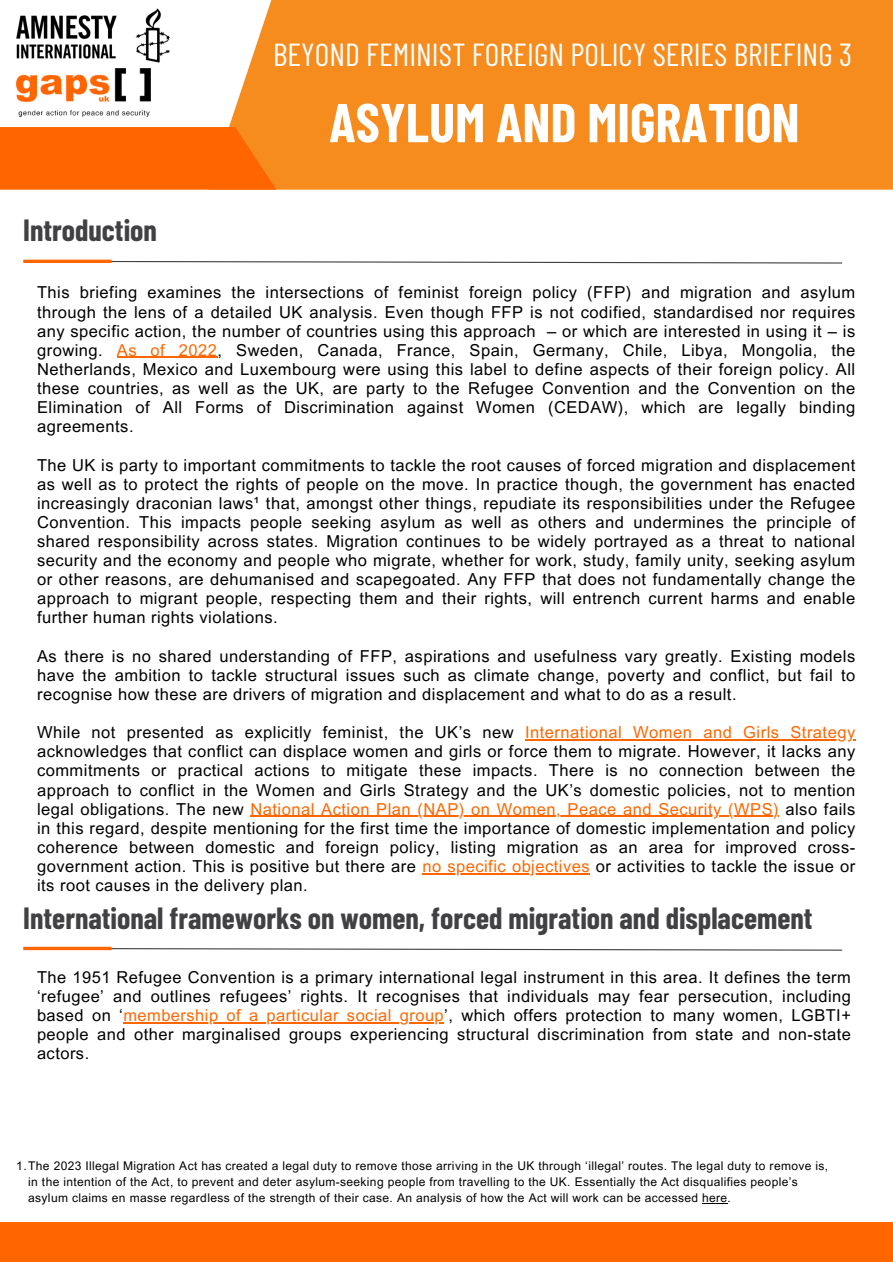
<style>
.page{position:relative;width:893px;height:1264px;background:#fff}
.page>*{position:absolute;margin:0;border:0;box-sizing:border-box;transform-origin:0 0}
.t1{font:700 54.6px "Barlow Condensed";color:#fff}
.t2{font:31.8px "Barlow Condensed";color:#fff}
.t3{font:700 30px "Barlow Condensed";color:#414042}
.t4{font:16.5px/19px "Arial MT Pro";letter-spacing:.03em;color:#000;text-align:justify}
.t5{font:16.35px/19px "Arial MT Pro";letter-spacing:.03em;color:#000;text-align:justify}
.t6{font:12px/16px "Arial MT Pro";letter-spacing:.03em;color:#000}
.s1{color:#f60}
</style>
<div class="page">
<div style="left:0;top:1222px;width:892px;height:40px;background:#f60"></div>
<svg style="left:112px;top:261px;width:731px;height:3px"></svg>
<hr style="left:23px;top:260px;width:89px;height:3px;background:#f60">
<img style="left:17px;top:68px;width:134px;height:49px">
<div style="left:229px;top:0;width:663px;height:190px;background:#f68b1e"></div>
<svg style="left:0;top:127px;width:276px;height:63px;background:#fe6903"></svg>
<svg style="left:24px;top:948px;width:819px;height:3px"></svg>
<svg style="left:23px;top:946px;width:89px;height:4px"></svg>
<img style="left:16px;top:8px;width:154px;height:55px">
<hr style="left:525px;top:739px;width:330px;height:1px;background:#f60">
<hr style="left:250px;top:815px;width:529px;height:1px;background:#f60">
<hr style="left:422px;top:873px;width:168px;height:1px;background:#f60">
<hr style="left:117px;top:357px;width:100px;height:1px;background:#f60">
<hr style="left:123px;top:1022px;width:321px;height:1px;background:#f60">
<svg style="left:702px;top:1203px;width:25px;height:1px"></svg>
<p class="t3" style="left:23px;top:211px;width:135px">Introduction</p>
<p class="t2" style="left:273px;top:34px;width:580px">BEYOND FEMINIST FOREIGN POLICY SERIES BRIEFING 3</p>
<p class="t1" style="left:329px;top:88px;width:472px">ASYLUM AND MIGRATION</p>
<p class="t4" style="left:37px;top:285px;width:819px">This briefing examines the intersections of feminist foreign policy (FFP) and migration and asylum through the lens of a detailed UK analysis. Even though FFP is not codified, standardised nor requires any specific action, the number of countries using this approach – or which are interested in using it – is growing. <span class="s1">As of 2022</span>, Sweden, Canada, France, Spain, Germany, Chile, Libya, Mongolia, the Netherlands, Mexico and Luxembourg were using this label to define aspects of their foreign policy. All these countries, as well as the UK, are party to the Refugee Convention and the Convention on the Elimination of All Forms of Discrimination against Women (CEDAW), which are legally binding agreements.</p>
<p class="t4" style="left:37px;top:457px;width:819px">The UK is party to important commitments to tackle the root causes of forced migration and displacement as well as to protect the rights of people on the move. In practice though, the government has enacted increasingly draconian laws¹ that, amongst other things, repudiate its responsibilities under the Refugee Convention. This impacts people seeking asylum as well as others and undermines the principle of shared responsibility across states. Migration continues to be widely portrayed as a threat to national security and the economy and people who migrate, whether for work, study, family unity, seeking asylum or other reasons, are dehumanised and scapegoated. Any FFP that does not fundamentally change the approach to migrant people, respecting them and their rights, will entrench current harms and enable further human rights violations.</p>
<p class="t4" style="left:37px;top:648px;width:819px">As there is no shared understanding of FFP, aspirations and usefulness vary greatly. Existing models have the ambition to tackle structural issues such as climate change, poverty and conflict, but fail to recognise how these are drivers of migration and displacement and what to do as a result.</p>
<p class="t4" style="left:37px;top:725px;width:819px">While not presented as explicitly feminist, the UK’s new <span class="s1">International Women and Girls Strategy </span>acknowledges that conflict can displace women and girls or force them to migrate. However, it lacks any commitments or practical actions to mitigate these impacts. There is no connection between the approach to conflict in the Women and Girls Strategy and the UK’s domestic policies, not to mention legal obligations. The new <span class="s1">National Action Plan (NAP) on Women, Peace and Security (WPS)</span> also fails in this regard, despite mentioning for the first time the importance of domestic implementation and policy coherence between domestic and foreign policy, listing migration as an area for improved cross&shy;government action. This is positive but there are <span class="s1">no specific objectives</span> or activities to tackle the issue or its root causes in the delivery plan.</p>
<p class="t3" style="left:23px;top:899px;width:790px">International frameworks on women, forced migration and displacement</p>
<p class="t5" style="left:37px;top:969px;width:815px">The 1951 Refugee Convention is a primary international legal instrument in this area. It defines the term ‘refugee’ and outlines refugees’ rights. It recognises that individuals may fear persecution, including based on ‘<span class="s1">membership of a particular social group</span>’, which offers protection to many women, LGBTI+ people and other marginalised groups experiencing structural discrimination from state and non-state actors.</p>
<p class="t6" style="left:28px;top:1159px;width:801px;text-indent:-12px">1.The 2023 Illegal Migration Act has created a legal duty to remove those arriving in the UK through ‘illegal’ routes. The legal duty to remove is, in the intention of the Act, to prevent and deter asylum-seeking people from travelling to the UK. Essentially the Act disqualifies people’s asylum claims en masse regardless of the strength of their case. An analysis of how the Act will work can be accessed here.</p>
</div>
